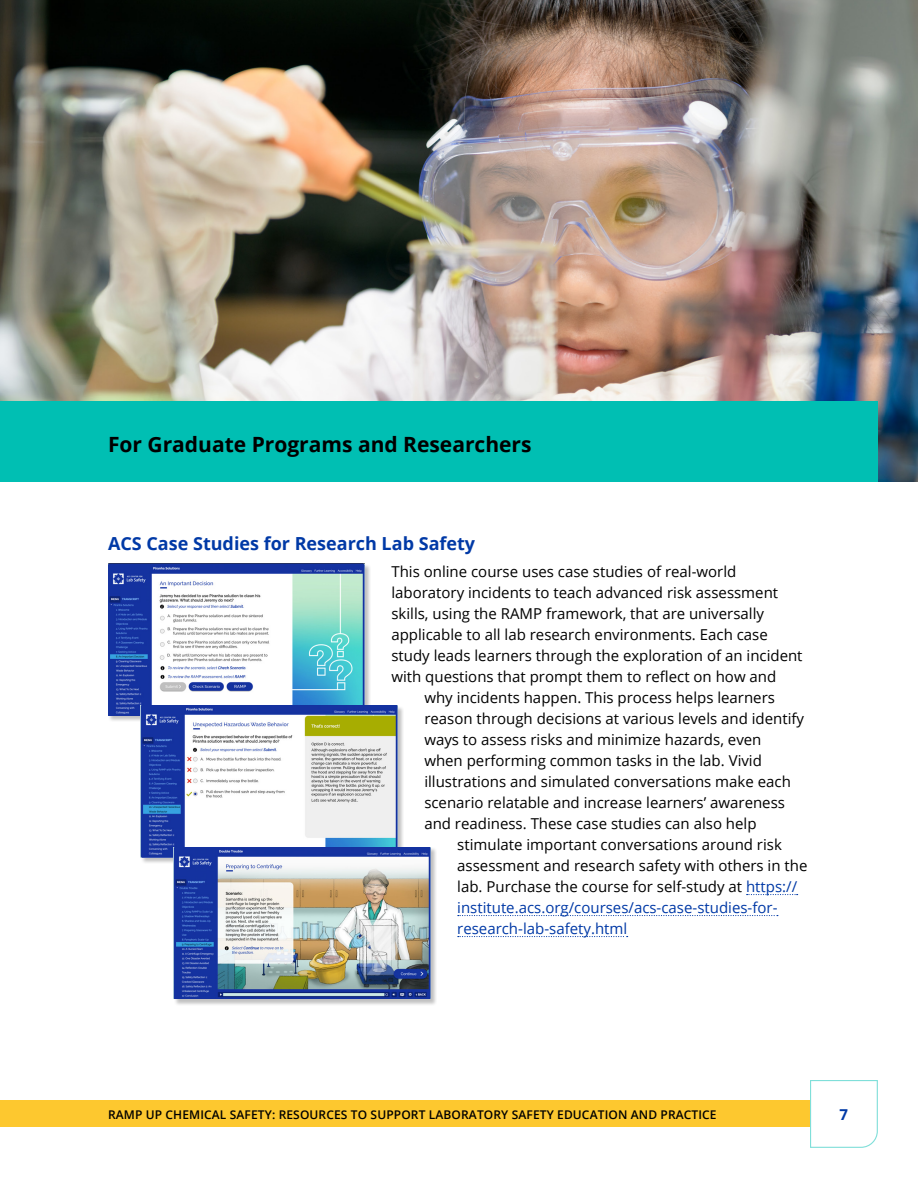
<style>
.page{position:relative;width:918px;height:1188px;background:#fff}
.page>*{position:absolute;margin:0;border:0;box-sizing:border-box;transform-origin:0 0}
.t1{font:700 21px "Open Sans";color:#000}
.t2{font:700 18px "Open Sans";color:#0039a6}
.t3{font:15px "Open Sans";color:#000}
.t4{font:15px "Open Sans";color:#0039a6}
.t5{font:700 15px "Open Sans";color:#0039a6}
.t6{font:600 12px "Open Sans";letter-spacing:.01em;color:#000}
.s1{color:#0039a6}
</style>
<div class="page">
<div style="left:0;top:1100px;width:810px;height:27px;background:#fdc82f"></div>
<svg style="left:810px;top:1080px;width:68px;height:68px"></svg>
<img style="left:0;top:0;width:918px;height:482px">
<div style="left:0;top:401px;width:878px;height:81px;background:#00bfb3"></div>
<svg style="left:747px;top:894px;width:51px;height:1px"></svg>
<svg style="left:458px;top:915px;width:320px;height:1px"></svg>
<svg style="left:458px;top:936px;width:170px;height:1px"></svg>
<div style="left:108px;top:564px;width:263px;height:158px;background:#000;opacity:.25"></div>
<img style="left:108px;top:564px;width:256px;height:152px">
<div style="left:141px;top:705px;width:263px;height:159px;background:#000;opacity:.25"></div>
<img style="left:141px;top:705px;width:256px;height:152px">
<div style="left:174px;top:847px;width:263px;height:159px;background:#000;opacity:.25"></div>
<img style="left:174px;top:847px;width:256px;height:152px">
<h1 class="t1" style="left:108px;top:430px;width:425px">For Graduate Programs and Researchers</h1>
<p class="t2" style="left:108px;top:530px;width:369px">ACS Case Studies for Research Lab Safety</p>
<p class="t3" style="left:391px;top:562px;width:347px">This online course uses case studies of real-world</p>
<p class="t3" style="left:391px;top:583px;width:388px">laboratory incidents to teach advanced risk assessment</p>
<p class="t3" style="left:391px;top:604px;width:374px">skills, using the RAMP framework, that are universally</p>
<p class="t3" style="left:391px;top:625px;width:378px">applicable to all lab research environments. Each case</p>
<p class="t3" style="left:391px;top:646px;width:413px">study leads learners through the exploration of an incident</p>
<p class="t3" style="left:391px;top:667px;width:386px">with questions that prompt them to reflect on how and</p>
<p class="t3" style="left:424px;top:688px;width:352px">why incidents happen. This process helps learners</p>
<p class="t3" style="left:424px;top:709px;width:381px">reason through decisions at various levels and identify</p>
<p class="t3" style="left:424px;top:730px;width:339px">ways to assess risks and minimize hazards, even</p>
<p class="t3" style="left:424px;top:751px;width:339px">when performing common tasks in the lab. Vivid</p>
<p class="t3" style="left:424px;top:772px;width:368px">illustrations and simulated conversations make each</p>
<p class="t3" style="left:424px;top:793px;width:362px">scenario relatable and increase learners’ awareness</p>
<p class="t3" style="left:424px;top:814px;width:334px">and readiness. These case studies can also help</p>
<p class="t3" style="left:457px;top:835px;width:326px">stimulate important conversations around risk</p>
<p class="t3" style="left:457px;top:856px;width:352px">assessment and research safety with others in the</p>
<p class="t3" style="left:457px;top:877px;width:341px">lab. Purchase the course for self-study at <span class="s1">https://</span></p>
<p class="t4" style="left:457px;top:898px;width:322px">institute.acs.org/courses/acs-case-studies-for-</p>
<p class="t4" style="left:457px;top:919px;width:171px">research-lab-safety.html</p>
<p class="t6" style="left:108px;top:1106px;width:610px">RAMP UP CHEMICAL SAFETY: RESOURCES TO SUPPORT LABORATORY SAFETY EDUCATION AND PRACTICE</p>
<p class="t5" style="left:840px;top:1104px;width:10px">7</p>
</div>
